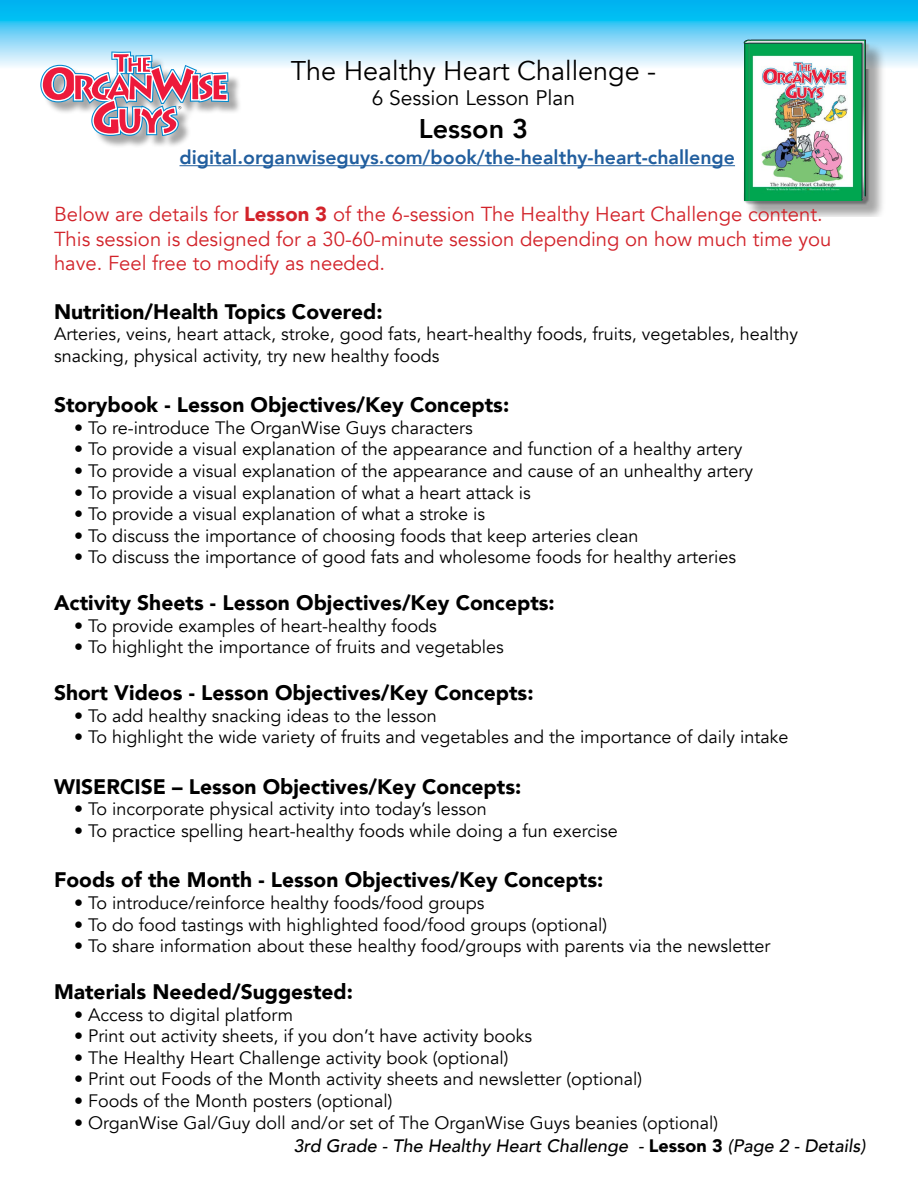
<style>
.page{position:relative;width:918px;height:1188px;background:#fff}
.page>*{position:absolute;margin:0;border:0;box-sizing:border-box;transform-origin:0 0}
.t1{font:27px "Avenir";color:#000}
.t2{font:800 27px "Avenir";color:#000}
.t3{font:900 21px "Avenir";color:#000}
.t4{font:21px "Avenir";color:#000}
.t5{font:20.25px/24.3px "Avenir";color:#d2232a}
.t6{font:800 19.5px "Avenir";color:#215e9e}
.t7{font:18px/21.6px "Avenir";color:#000}
.s1{font-weight:900}
.s2{font-weight:500;font-style:italic}
</style>
<div class="page">
<svg style="left:0;top:0;width:918px;height:67px"></svg>
<div style="left:42px;top:54px;width:200px;height:95px;background:#000;opacity:.35"></div>
<svg style="left:39px;top:50px;width:191px;height:87px"></svg>
<div style="left:746px;top:42px;width:141px;height:175px;background:#000;opacity:.35"></div>
<img style="left:731px;top:31px;width:150px;height:186px">
<img style="left:744px;top:40px;width:122px;height:161px">
<hr style="left:180px;top:165px;width:555px;height:1px;background:#215e9e">
<h1 class="t1" style="left:291px;top:55px;width:367px">The Healthy Heart Challenge -</h1>
<p class="t4" style="left:372px;top:86px;width:205px">6 Session Lesson Plan</p>
<h1 class="t2" style="left:419px;top:107px;width:111px">Lesson 3</h1>
<p class="t6" style="left:180px;top:142px;width:557px">digital.organwiseguys.com/book/the-healthy-heart-challenge</p>
<p class="t5" style="left:54px;top:203px;width:779px">Below are details for <span class="s1">Lesson 3</span> of the 6-session The Healthy Heart Challenge content.<br>This session is designed for a 30-60-minute session depending on how much time you have. Feel free to modify as needed.</p>
<p class="t3" style="left:54px;top:293px;width:330px">Nutrition/Health Topics Covered:</p>
<p class="t7" style="left:54px;top:324px;width:746px">Arteries, veins, heart attack, stroke, good fats, heart-healthy foods, fruits, vegetables, healthy snacking, physical activity, try new healthy foods</p>
<p class="t3" style="left:54px;top:387px;width:457px">Storybook - Lesson Objectives/Key Concepts:</p>
<p class="t7" style="left:74px;top:417px;width:400px">• To re-introduce The OrganWise Guys characters</p>
<p class="t7" style="left:74px;top:439px;width:670px">• To provide a visual explanation of the appearance and function of a healthy artery</p>
<p class="t7" style="left:74px;top:460px;width:681px">• To provide a visual explanation of the appearance and cause of an unhealthy artery</p>
<p class="t7" style="left:74px;top:482px;width:458px">• To provide a visual explanation of what a heart attack is</p>
<p class="t7" style="left:74px;top:504px;width:413px">• To provide a visual explanation of what a stroke is</p>
<p class="t7" style="left:74px;top:525px;width:566px">• To discuss the importance of choosing foods that keep arteries clean</p>
<p class="t7" style="left:74px;top:547px;width:664px">• To discuss the importance of good fats and wholesome foods for healthy arteries</p>
<p class="t3" style="left:54px;top:585px;width:502px">Activity Sheets - Lesson Objectives/Key Concepts:</p>
<p class="t7" style="left:74px;top:615px;width:364px">• To provide examples of heart-healthy foods</p>
<p class="t7" style="left:74px;top:637px;width:431px">• To highlight the importance of fruits and vegetables</p>
<p class="t3" style="left:54px;top:675px;width:481px">Short Videos - Lesson Objectives/Key Concepts:</p>
<p class="t7" style="left:74px;top:705px;width:364px">• To add healthy snacking ideas to the lesson</p>
<p class="t7" style="left:74px;top:727px;width:716px">• To highlight the wide variety of fruits and vegetables and the importance of daily intake</p>
<p class="t3" style="left:54px;top:768px;width:469px">WISERCISE – Lesson Objectives/Key Concepts:</p>
<p class="t7" style="left:74px;top:799px;width:414px">• To incorporate physical activity into today’s lesson</p>
<p class="t7" style="left:74px;top:820px;width:545px">• To practice spelling heart-healthy foods while doing a fun exercise</p>
<p class="t3" style="left:54px;top:862px;width:551px">Foods of the Month - Lesson Objectives/Key Concepts:</p>
<p class="t7" style="left:74px;top:892px;width:412px">• To introduce/reinforce healthy foods/food groups</p>
<p class="t7" style="left:74px;top:914px;width:535px">• To do food tastings with highlighted food/food groups (optional)</p>
<p class="t7" style="left:74px;top:936px;width:698px">• To share information about these healthy food/groups with parents via the newsletter</p>
<p class="t3" style="left:54px;top:974px;width:301px">Materials Needed/Suggested:</p>
<p class="t7" style="left:74px;top:1004px;width:221px">• Access to digital platform</p>
<p class="t7" style="left:74px;top:1026px;width:460px">• Print out activity sheets, if you don’t have activity books</p>
<p class="t7" style="left:74px;top:1047px;width:436px">• The Healthy Heart Challenge activity book (optional)</p>
<p class="t7" style="left:74px;top:1069px;width:570px">• Print out Foods of the Month activity sheets and newsletter (optional)</p>
<p class="t7" style="left:74px;top:1090px;width:320px">• Foods of the Month posters (optional)</p>
<p class="t7" style="left:293px;top:1111px;width:574px;line-height:23.4px;text-indent:-219px">• OrganWise Gal/Guy doll and/or set of The OrganWise Guys beanies (optional)<br><span class="s2">3rd Grade - The Healthy Heart Challenge -</span> <span class="s1">Lesson 3</span> <span class="s2">(Page 2 - Details)</span></p>
</div>
